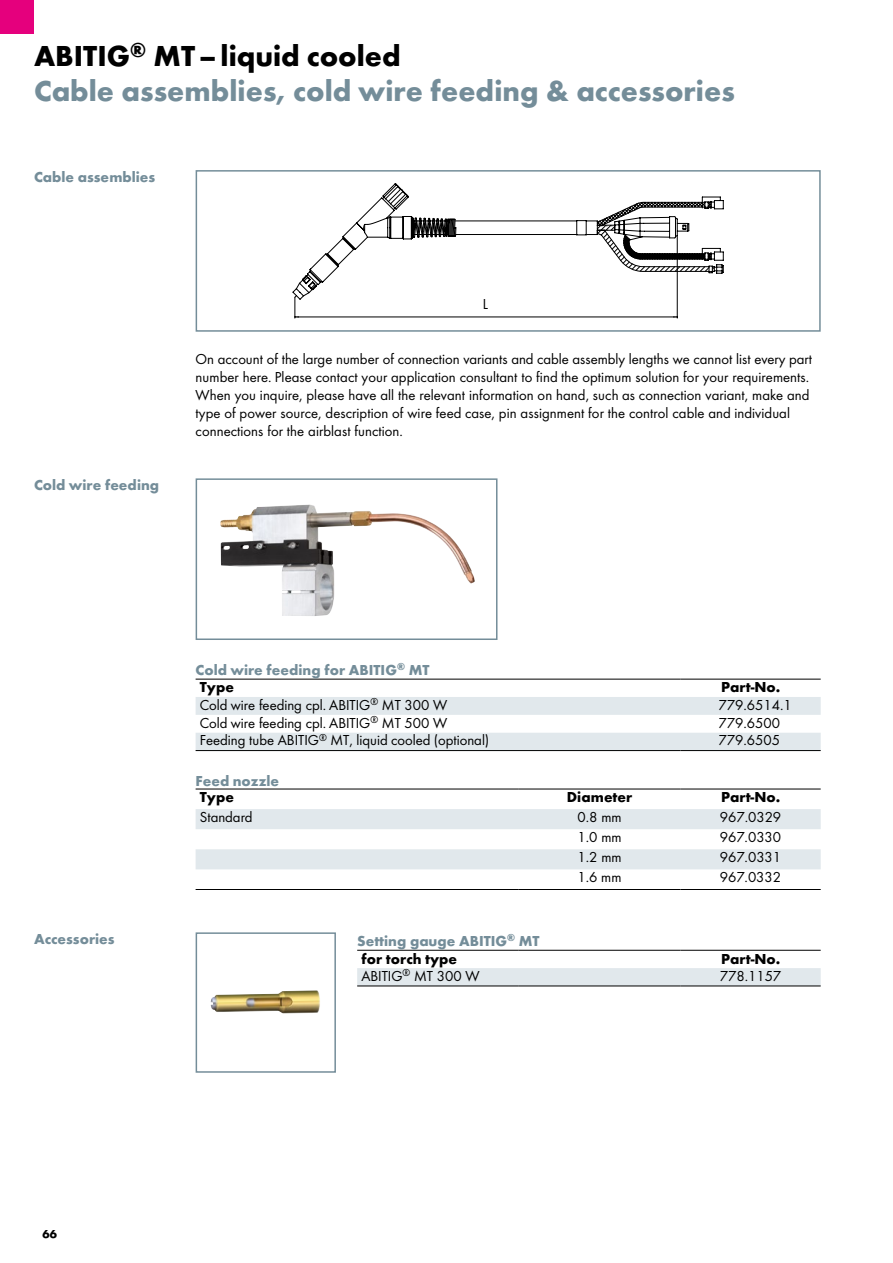
<style>
.page{position:relative;width:893px;height:1263px;background:#fff}
.page>*{position:absolute;margin:0;border:0;box-sizing:border-box;transform-origin:0 0}
.t1{font:700 30px/34.5px "Futura TOT";color:#748d99}
.t2{font:15px/18px "Futura TOT Boo";letter-spacing:.005em;color:#000}
.t3{font:700 15px/17.9px "Futura TOT";color:#748d99}
.t4{font:700 15px "Futura TOT";color:#000}
.t5{font:700 12px "Futura TOT";color:#000}
.s1{color:#000}
</style>
<div class="page">
<div style="left:0;top:0;width:34px;height:34px;background:#e5007d"></div>
<img style="left:220px;top:507px;width:37px;height:24px">
<div style="left:196px;top:478px;width:301px;height:162px;border:2px solid #748d99"></div>
<svg style="left:293px;top:184px;width:430px;height:134px"></svg>
<div style="left:196px;top:170px;width:625px;height:162px;border:2px solid #748d99"></div>
<img style="left:211px;top:990px;width:109px;height:23px">
<div style="left:196px;top:932px;width:140px;height:141px;border:2px solid #748d99"></div>
<svg style="left:196px;top:697px;width:625px;height:53px"></svg>
<hr style="left:196px;top:750px;width:484px;height:1px;background:#000">
<hr style="left:196px;top:679px;width:484px;height:1px;background:#000">
<hr style="left:680px;top:679px;width:141px;height:1px;background:#000">
<hr style="left:680px;top:750px;width:141px;height:1px;background:#000">
<div style="left:357px;top:968px;width:464px;height:17px;background:#e1e8ec"></div>
<hr style="left:357px;top:985px;width:162px;height:1px;background:#000">
<hr style="left:519px;top:985px;width:161px;height:1px;background:#000">
<hr style="left:680px;top:985px;width:141px;height:1px;background:#000">
<hr style="left:357px;top:950px;width:162px;height:1px;background:#000">
<hr style="left:519px;top:950px;width:161px;height:1px;background:#000">
<hr style="left:680px;top:950px;width:141px;height:1px;background:#000">
<svg style="left:196px;top:809px;width:625px;height:60px"></svg>
<hr style="left:196px;top:789px;width:323px;height:1px;background:#000">
<hr style="left:519px;top:789px;width:161px;height:1px;background:#000">
<hr style="left:680px;top:789px;width:141px;height:1px;background:#000">
<hr style="left:196px;top:889px;width:323px;height:1px;background:#000">
<hr style="left:519px;top:889px;width:161px;height:1px;background:#000">
<hr style="left:680px;top:889px;width:141px;height:1px;background:#000">
<h1 class="t1" style="left:34px;top:38px;width:702px"><span class="s1">ABITIG</span><sup>®</sup> <span class="s1">MT–liquid cooled<br></span>Cable assemblies, cold wire feeding &amp; accessories</h1>
<p class="t3" style="left:34px;top:168px;width:123px">Cable assemblies</p>
<p class="t3" style="left:34px;top:476px;width:127px">Cold wire feeding</p>
<p class="t2" style="left:483px;top:295px;width:7px">L</p>
<p class="t2" style="left:196px;top:350px;width:618px">On account of the large number of connection variants and cable assembly lengths we cannot list every part number here. Please contact your application consultant to find the optimum solution for your requirements.<br>When you inquire, please have all the relevant information on hand, such as connection variant, make and type of power source, description of wire feed case, pin assignment for the control cable and individual connections for the airblast function.</p>
<p class="t3" style="left:196px;top:660px;width:235px">Cold wire feeding for ABITIG<sup>®</sup> MT<br><span class="s1">Type</span></p>
<p class="t4" style="left:721px;top:678px;width:61px">Part-No.</p>
<p class="t2" style="left:200px;top:696px;width:249px">Cold wire feeding cpl. ABITIG<sup>®</sup> MT 300 W</p>
<p class="t2" style="left:719px;top:696px;width:75px">779.6514.1</p>
<p class="t2" style="left:200px;top:713px;width:249px">Cold wire feeding cpl. ABITIG<sup>®</sup> MT 500 W</p>
<p class="t2" style="left:719px;top:713px;width:63px">779.6500</p>
<p class="t2" style="left:200px;top:731px;width:291px">Feeding tube ABITIG<sup>®</sup> MT, liquid cooled (optional)</p>
<p class="t2" style="left:719px;top:731px;width:63px">779.6505</p>
<p class="t3" style="left:196px;top:771px;width:85px">Feed nozzle</p>
<p class="t4" style="left:200px;top:788px;width:36px">Type</p>
<p class="t4" style="left:567px;top:788px;width:67px">Diameter</p>
<p class="t4" style="left:721px;top:788px;width:61px">Part-No.</p>
<p class="t2" style="left:200px;top:808px;width:54px">Standard</p>
<p class="t2" style="left:578px;top:808px;width:45px">0.8 mm</p>
<p class="t2" style="left:720px;top:808px;width:63px">967.0329</p>
<p class="t2" style="left:578px;top:828px;width:45px">1.0 mm</p>
<p class="t2" style="left:720px;top:828px;width:63px">967.0330</p>
<p class="t2" style="left:578px;top:848px;width:45px">1.2 mm</p>
<p class="t2" style="left:720px;top:848px;width:63px">967.0331</p>
<p class="t2" style="left:578px;top:868px;width:45px">1.6 mm</p>
<p class="t2" style="left:720px;top:868px;width:63px">967.0332</p>
<p class="t3" style="left:34px;top:930px;width:82px">Accessories</p>
<p class="t3" style="left:357px;top:931px;width:184px">Setting gauge ABITIG<sup>®</sup> MT <span class="s1">for torch type</span></p>
<p class="t4" style="left:721px;top:949px;width:61px">Part-No.</p>
<p class="t5" style="left:43px;top:1227px;width:16px">66</p>
<p class="t2" style="left:361px;top:967px;width:120px">ABITIG<sup>®</sup> MT 300 W</p>
<p class="t2" style="left:720px;top:967px;width:63px">778.1157</p>
</div>
